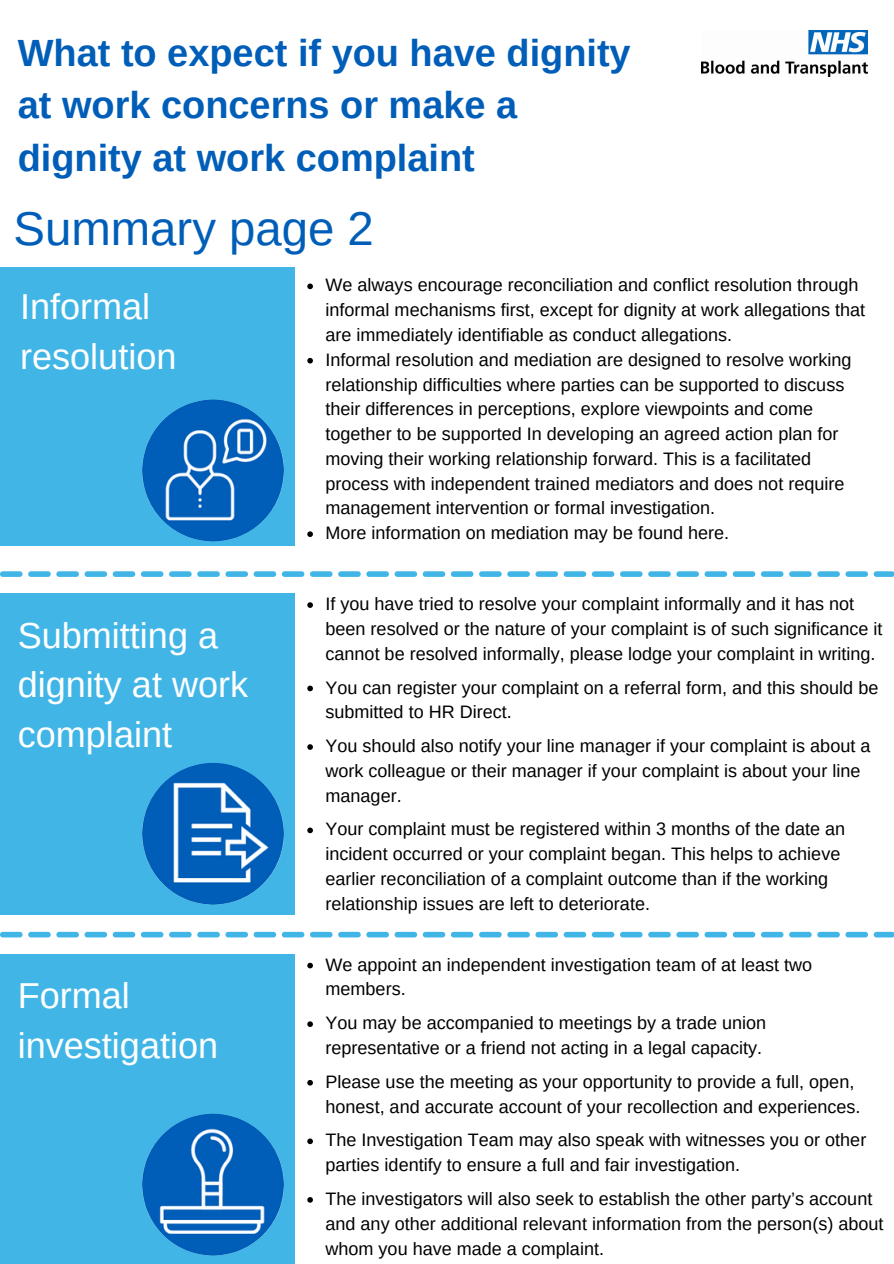
<style>
.page{position:relative;width:894px;height:1264px;background:#fff}
.page>*{position:absolute;margin:0;border:0;box-sizing:border-box;transform-origin:0 0}
.t1{font:47.25px "Arimo";color:#005eb8}
.t2{font:700 37.95px/52.3px "Arimo";color:#005eb8}
.t3{font:36px/49.5px "Arimo";color:#fff}
.t4{font:18px/24.8px "Arimo";color:#000}
</style>
<div class="page">
<img style="left:701px;top:31px;width:166px;height:46px">
<div style="left:0;top:267px;width:294px;height:278px;background:#41b6e6"></div>
<div style="left:0;top:594px;width:294px;height:321px;background:#41b6e6"></div>
<svg style="left:307px;top:602px;width:6px;height:6px"></svg>
<svg style="left:307px;top:685px;width:6px;height:6px"></svg>
<svg style="left:307px;top:744px;width:6px;height:5px"></svg>
<svg style="left:307px;top:827px;width:6px;height:6px"></svg>
<img style="left:142px;top:399px;width:142px;height:142px;border-radius:50%">
<svg style="left:307px;top:283px;width:6px;height:6px"></svg>
<svg style="left:307px;top:358px;width:6px;height:5px"></svg>
<svg style="left:307px;top:531px;width:6px;height:6px"></svg>
<svg style="left:0;top:571px;width:893px;height:6px"></svg>
<svg style="left:0;top:931px;width:893px;height:6px"></svg>
<img style="left:142px;top:762px;width:142px;height:142px;border-radius:50%">
<div style="left:0;top:954px;width:294px;height:309px;background:#41b6e6"></div>
<svg style="left:307px;top:962px;width:6px;height:6px"></svg>
<svg style="left:307px;top:1021px;width:6px;height:5px"></svg>
<svg style="left:307px;top:1080px;width:6px;height:5px"></svg>
<svg style="left:307px;top:1138px;width:6px;height:6px"></svg>
<svg style="left:307px;top:1197px;width:6px;height:5px"></svg>
<img style="left:142px;top:1113px;width:142px;height:142px;border-radius:50%">
<p class="t2" style="left:18px;top:26px;width:614px">What to expect if you have dignity at work concerns or make a dignity at work complaint</p>
<p class="t1" style="left:14px;top:202px;width:361px">Summary page 2</p>
<p class="t3" style="left:20px;top:282px;width:158px">Informal resolution</p>
<p class="t4" style="left:325px;top:273px;width:541px">We always encourage reconciliation and conflict resolution through informal mechanisms first, except for dignity at work allegations that are immediately identifiable as conduct allegations.</p>
<p class="t4" style="left:325px;top:347px;width:527px">Informal resolution and mediation are designed to resolve working relationship difficulties where parties can be supported to discuss their differences in perceptions, explore viewpoints and come together to be supported In developing an agreed action plan for moving their working relationship forward. This is a facilitated process with independent trained mediators and does not require management intervention or formal investigation.</p>
<p class="t4" style="left:325px;top:520px;width:405px">More information on mediation may be found here.</p>
<p class="t3" style="left:18px;top:610px;width:232px">Submitting a dignity at work complaint</p>
<p class="t3" style="left:18px;top:970px;width:202px">Formal investigation</p>
<p class="t4" style="left:325px;top:591px;width:558px">If you have tried to resolve your complaint informally and it has not been resolved or the nature of your complaint is of such significance it cannot be resolved informally, please lodge your complaint in writing.</p>
<p class="t4" style="left:325px;top:675px;width:554px">You can register your complaint on a referral form, and this should be submitted to HR Direct.</p>
<p class="t4" style="left:325px;top:733px;width:546px">You should also notify your line manager if your complaint is about a work colleague or their manager if your complaint is about your line manager.</p>
<p class="t4" style="left:325px;top:816px;width:521px">Your complaint must be registered within 3 months of the date an incident occurred or your complaint began. This helps to achieve earlier reconciliation of a complaint outcome than if the working relationship issues are left to deteriorate.</p>
<p class="t4" style="left:325px;top:952px;width:488px">We appoint an independent investigation team of at least two members.</p>
<p class="t4" style="left:325px;top:1010px;width:442px">You may be accompanied to meetings by a trade union representative or a friend not acting in a legal capacity.</p>
<p class="t4" style="left:325px;top:1069px;width:536px">Please use the meeting as your opportunity to provide a full, open, honest, and accurate account of your recollection and experiences.</p>
<p class="t4" style="left:325px;top:1127px;width:542px">The Investigation Team may also speak with witnesses you or other parties identify to ensure a full and fair investigation.</p>
<p class="t4" style="left:325px;top:1186px;width:559px">The investigators will also seek to establish the other party’s account and any other additional relevant information from the person(s) about whom you have made a complaint.</p>
</div>
